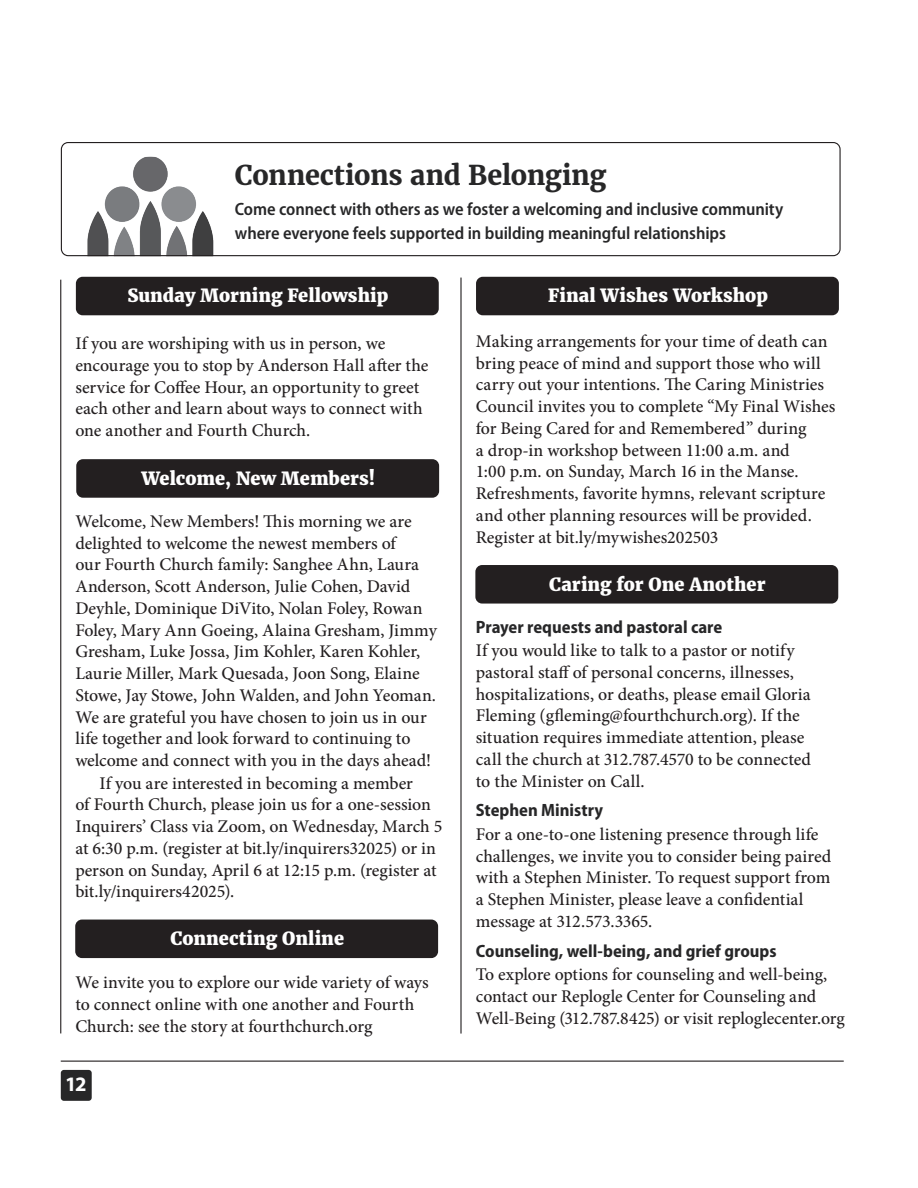
<style>
.page{position:relative;width:918px;height:1188px;background:#fff}
.page>*{position:absolute;margin:0;border:0;box-sizing:border-box;transform-origin:0 0}
.t1{font:700 27px "Merriweather";letter-spacing:-.01em;color:#272728}
.t2{font:700 20.7px "Myriad Pro";color:#fff}
.t3{font:800 18px "Merriweather";color:#fff}
.t4{font:500 17.85px/21.8px "Minion Pro";letter-spacing:-.005em;color:#231f20}
.t5{font:600 semi-condensed 17.85px/24px "Myriad Pro";letter-spacing:-.005em;color:#272728}
.t6{font:700 semi-condensed 17.85px "Myriad Pro";color:#272728}
</style>
<div class="page">
<div style="left:61px;top:1070px;width:31px;height:31px;background:#272728;border-radius:3px"></div>
<hr style="left:61px;top:1061px;width:783px;height:1px;background:#231f20">
<div style="left:76px;top:277px;width:363px;height:38px;background:#231f20;border-radius:7px"></div>
<hr style="left:60px;top:280px;width:1px;height:753px;background:#231f20">
<hr style="left:460px;top:278px;width:2px;height:756px;background:#231f20">
<div style="left:76px;top:459px;width:363px;height:39px;background:#231f20;border-radius:7px"></div>
<div style="left:476px;top:277px;width:363px;height:38px;background:#231f20;border-radius:7px"></div>
<div style="left:475px;top:565px;width:363px;height:39px;background:#231f20;border-radius:7px"></div>
<img style="left:87px;top:157px;width:127px;height:97px">
<div style="left:61px;top:142px;width:780px;height:114px;border:1px solid #231f20;border-radius:7px"></div>
<div style="left:75px;top:920px;width:363px;height:38px;background:#231f20;border-radius:7px"></div>
<p class="t1" style="left:235px;top:158px;width:373px">Connections and Belonging</p>
<p class="t5" style="left:235px;top:197px;width:550px">Come connect with others as we foster a welcoming and inclusive community where everyone feels supported in building meaningful relationships</p>
<p class="t3" style="left:127px;top:285px;width:262px">Sunday Morning Fellowship</p>
<p class="t4" style="left:75px;top:333px;width:355px">If you are worshiping with us in person, we encourage you to stop by Anderson Hall after the service for Coffee Hour, an opportunity to greet each other and learn about ways to connect with one another and Fourth Church.</p>
<p class="t3" style="left:142px;top:467px;width:235px">Welcome, New Members!</p>
<p class="t4" style="left:75px;top:510px;width:338px">Welcome, New Members! This morning we are</p>
<p class="t4" style="left:75px;top:532px;width:324px">delighted to welcome the newest members of</p>
<p class="t4" style="left:75px;top:554px;width:363px">our Fourth Church family: Sanghee Ahn, Laura Anderson, Scott Anderson, Julie Cohen, David Deyhle, Dominique DiVito, Nolan Foley, Rowan Foley, Mary Ann Goeing, Alaina Gresham, Jimmy Gresham, Luke Jossa, Jim Kohler, Karen Kohler, Laurie Miller, Mark Quesada, Joon Song, Elaine Stowe, Jay Stowe, John Walden, and John Yeoman.<br>We are grateful you have chosen to join us in our life together and look forward to continuing to welcome and connect with you in the days ahead!</p>
<p class="t4" style="left:75px;top:772px;width:369px;text-indent:24px">If you are interested in becoming a member<br>of Fourth Church, please join us for a one-session Inquirers’ Class via Zoom, on Wednesday, March 5 at 6:30 p.m. (register at bit.ly/inquirers32025) or in person on Sunday, April 6 at 12:15 p.m. (register at bit.ly/inquirers42025).</p>
<p class="t3" style="left:170px;top:928px;width:175px">Connecting Online</p>
<p class="t4" style="left:75px;top:972px;width:355px">We invite you to explore our wide variety of ways to connect online with one another and Fourth<br>Church: see the story at fourthchurch.org</p>
<p class="t2" style="left:65px;top:1071px;width:23px">12</p>
<p class="t3" style="left:548px;top:285px;width:222px">Final Wishes Workshop</p>
<p class="t4" style="left:476px;top:330px;width:361px">Making arrangements for your time of death can bring peace of mind and support those who will carry out your intentions. The Caring Ministries Council invites you to complete “My Final Wishes for Being Cared for and Remembered” during<br>a drop-in workshop between 11:00 a.m. and<br>1:00 p.m. on Sunday, March 16 in the Manse.<br>Refreshments, favorite hymns, relevant scripture and other planning resources will be provided.<br>Register at bit.ly/mywishes202503</p>
<p class="t3" style="left:549px;top:573px;width:218px">Caring for One Another</p>
<p class="t6" style="left:476px;top:617px;width:248px">Prayer requests and pastoral care</p>
<p class="t4" style="left:476px;top:639px;width:337px">If you would like to talk to a pastor or notify pastoral staff of personal concerns, illnesses, hospitalizations, or deaths, please email Gloria Fleming (gfleming@fourthchurch.org). If the situation requires immediate attention, please call the church at 312.787.4570 to be connected to the Minister on Call.</p>
<p class="t6" style="left:476px;top:800px;width:129px">Stephen Ministry</p>
<p class="t4" style="left:476px;top:823px;width:357px">For a one-to-one listening presence through life challenges, we invite you to consider being paired with a Stephen Minister. To request support from a Stephen Minister, please leave a confidential message at 312.573.3365.</p>
<p class="t6" style="left:476px;top:941px;width:302px">Counseling, well-being, and grief groups</p>
<p class="t4" style="left:476px;top:964px;width:370px">To explore options for counseling and well-being, contact our Replogle Center for Counseling and<br>Well-Being (312.787.8425) or visit reploglecenter.org</p>
</div>
